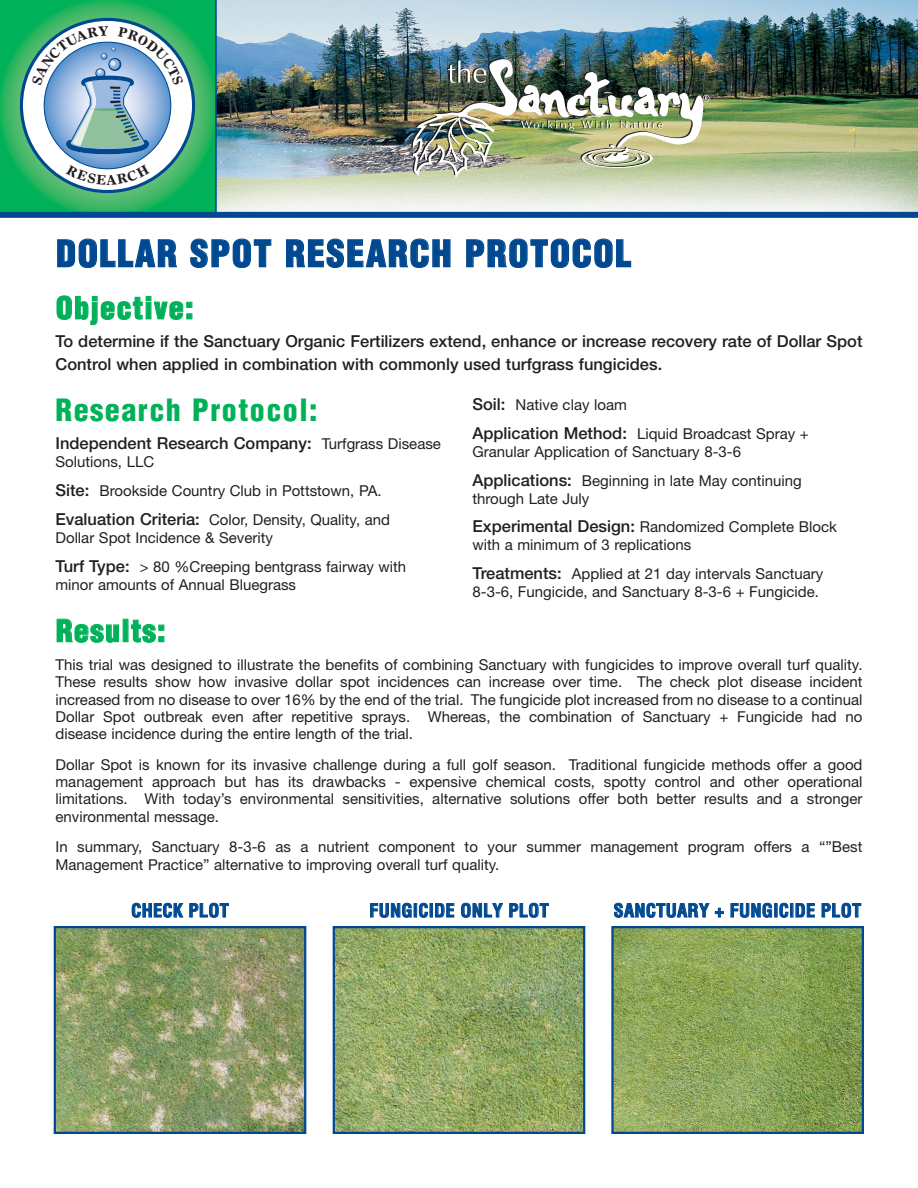
<style>
.page{position:relative;width:918px;height:1188px;background:#fff}
.page>*{position:absolute;margin:0;border:0;box-sizing:border-box;transform-origin:0 0}
.t1{font:900 condensed 36px "Helvetica";letter-spacing:.05em;color:#004990}
.t2{font:900 condensed 30px "Helvetica";letter-spacing:.05em;color:#00b159}
.t3{font:700 condensed 18px "Helvetica";letter-spacing:.025em;color:#004990}
.t4{font:500 16.5px/22.5px "Helvetica Neue";color:#231f20}
.t5{font:15px/17.2px "Helvetica Neue";color:#231f20}
.s1{font-weight:400;font-size:15px}
.s2{font-weight:500;font-size:16.5px}
</style>
<div class="page">
<img style="left:57px;top:929px;width:246px;height:202px">
<div style="left:54px;top:926px;width:252px;height:208px;border:2px solid #004990"></div>
<img style="left:336px;top:929px;width:246px;height:202px">
<div style="left:333px;top:926px;width:252px;height:208px;border:2px solid #004990"></div>
<img style="left:614px;top:929px;width:247px;height:202px">
<div style="left:611px;top:926px;width:253px;height:208px;border:2px solid #004990"></div>
<svg style="left:0;top:0;width:215px;height:212px;background:#19b35e"></svg>
<img style="left:217px;top:0;width:701px;height:212px">
<img style="left:411px;top:58px;width:299px;height:120px">
<hr style="left:215px;top:0;width:2px;height:215px;background:#004990">
<div style="left:0;top:212px;width:918px;height:6px;background:#004990"></div>
<svg style="left:20px;top:18px;width:175px;height:175px"></svg>
<h1 class="t1" style="left:56px;top:240px;width:577px">DOLLAR SPOT RESEARCH PROTOCOL</h1>
<h2 class="t2" style="left:56px;top:296px;width:139px">Objective:</h2>
<p class="t4" style="left:55px;top:332px;width:809px">To determine if the Sanctuary Organic Fertilizers extend, enhance or increase recovery rate of Dollar Spot<br>Control when applied in combination with commonly used turfgrass fungicides.</p>
<h2 class="t2" style="left:56px;top:398px;width:264px">Research Protocol:</h2>
<p class="t4" style="left:56px;top:434px;width:387px">Independent Research Company: <span class="s1">Turfgrass Disease</span></p>
<p class="t5" style="left:56px;top:449px;width:336px;line-height:28.8px">Solutions, LLC<br><span class="s2">Site:</span> Brookside Country Club in Pottstown, PA.<br><span class="s2">Evaluation Criteria:</span> Color, Density, Quality, and</p>
<p class="t5" style="left:55px;top:525px;width:352px;line-height:28.8px">Dollar Spot Incidence &amp; Severity<br><span class="s2">Turf Type:</span> &gt; 80 %Creeping bentgrass fairway with</p>
<p class="t5" style="left:56px;top:577px;width:242px">minor amounts of Annual Bluegrass</p>
<p class="t5" style="left:472px;top:392px;width:338px;line-height:28.8px"><span class="s2">Soil:</span> Native clay loam<br><span class="s2">Application Method:</span> Liquid Broadcast Spray +</p>
<p class="t5" style="left:472px;top:438px;width:331px;line-height:28.8px">Granular Application of Sanctuary 8-3-6<br><span class="s2">Applications:</span> Beginning in late May continuing</p>
<p class="t5" style="left:472px;top:485px;width:366px;line-height:28.8px">through Late July<br><span class="s2">Experimental Design:</span> Randomized Complete Block</p>
<p class="t5" style="left:472px;top:532px;width:352px;line-height:28.8px">with a minimum of 3 replications<br><span class="s2">Treatments:</span> Applied at 21 day intervals Sanctuary</p>
<p class="t5" style="left:473px;top:585px;width:348px">8-3-6, Fungicide, and Sanctuary 8-3-6 + Fungicide.</p>
<h2 class="t2" style="left:56px;top:619px;width:111px">Results:</h2>
<p class="t5" style="left:55px;top:658px;width:809px;text-align:justify">This trial was designed to illustrate the benefits of combining Sanctuary with fungicides to improve overall turf quality.<br>These results show how invasive dollar spot incidences can increase over time. The check plot disease incident increased from no disease to over 16% by the end of the trial. The fungicide plot increased from no disease to a continual Dollar Spot outbreak even after repetitive sprays. Whereas, the combination of Sanctuary + Fungicide had no disease incidence during the entire length of the trial.</p>
<p class="t5" style="left:55px;top:757px;width:809px;text-align:justify">Dollar Spot is known for its invasive challenge during a full golf season. Traditional fungicide methods offer a good management approach but has its drawbacks - expensive chemical costs, spotty control and other operational limitations. With today’s environmental sensitivities, alternative solutions offer both better results and a stronger environmental message.</p>
<p class="t5" style="left:55px;top:840px;width:809px">In summary, Sanctuary 8-3-6 as a nutrient component to your summer management program offers a “”Best<br>Management Practice” alternative to improving overall turf quality.</p>
<p class="t3" style="left:131px;top:904px;width:99px">CHECK PLOT</p>
<p class="t3" style="left:369px;top:904px;width:181px">FUNGICIDE ONLY PLOT</p>
<p class="t3" style="left:614px;top:904px;width:249px">SANCTUARY + FUNGICIDE PLOT</p>
</div>
